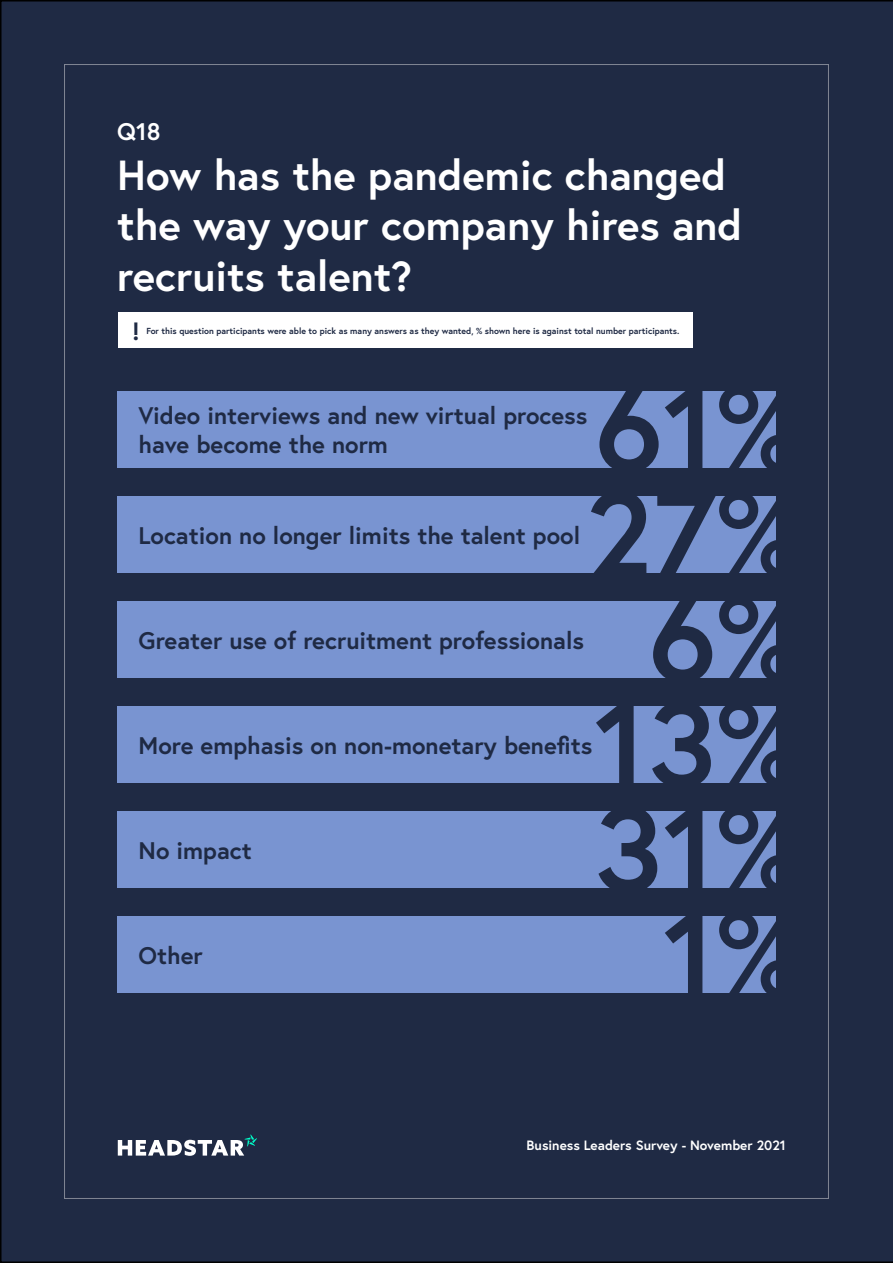
<style>
.page{position:relative;width:893px;height:1263px;background:#1f2a44}
.page>*{position:absolute;margin:0;border:0;box-sizing:border-box;transform-origin:0 0}
.t1{font:700 120.75px "Europa";color:#1f2a44}
.t2{font:700 42px/50.4px "Europa";color:#fff}
.t3{font:700 25.05px "Europa";color:#1f2a44}
.t4{font:700 24px "Europa";color:#1f2a44}
.t5{font:700 24px "Europa";color:#fff}
.t6{font:700 13.5px "Europa";color:#fff}
.t7{font:700 8.7px "Europa";color:#1f2a44}
</style>
<div class="page">
<svg style="left:118px;top:1134px;width:139px;height:22px"></svg>
<div style="left:117px;top:391px;width:658px;height:76px;background:#7994d1"></div>
<div style="left:117px;top:496px;width:658px;height:76px;background:#7994d1"></div>
<div style="left:117px;top:601px;width:658px;height:77px;background:#7994d1"></div>
<div style="left:117px;top:706px;width:658px;height:77px;background:#7994d1"></div>
<div style="left:117px;top:811px;width:658px;height:77px;background:#7994d1"></div>
<div style="left:117px;top:916px;width:658px;height:77px;background:#7994d1"></div>
<div style="left:118px;top:313px;width:574px;height:35px;background:#fff"></div>
<p class="t5" style="left:117px;top:115px;width:45px">Q18</p>
<p class="t2" style="left:117px;top:149px;width:626px">How has the pandemic changed the way your company hires and recruits talent?</p>
<p class="t3" style="left:132px;top:314px;width:9px">!</p>
<p class="t7" style="left:146px;top:325px;width:535px">For this question participants were able to pick as many answers as they wanted, % shown here is against total number participants.</p>
<p class="t4" style="left:139px;top:399px;width:450px">Video interviews and new virtual process</p>
<p class="t4" style="left:139px;top:428px;width:251px">have become the norm</p>
<p class="t1" style="left:595px;top:347px;width:209px">61%</p>
<p class="t4" style="left:139px;top:519px;width:443px">Location no longer limits the talent pool</p>
<p class="t1" style="left:586px;top:452px;width:218px">27%</p>
<p class="t4" style="left:139px;top:624px;width:447px">Greater use of recruitment professionals</p>
<p class="t1" style="left:648px;top:557px;width:156px">6%</p>
<p class="t1" style="left:594px;top:662px;width:210px">13%</p>
<p class="t4" style="left:139px;top:729px;width:455px">More emphasis on non-monetary benefits</p>
<p class="t4" style="left:139px;top:834px;width:115px">No impact</p>
<p class="t4" style="left:139px;top:939px;width:66px">Other</p>
<p class="t1" style="left:594px;top:767px;width:210px">31%</p>
<p class="t1" style="left:663px;top:872px;width:141px">1%</p>
<p class="t6" style="left:527px;top:1136px;width:261px">Business Leaders Survey - November 2021</p>
</div>
